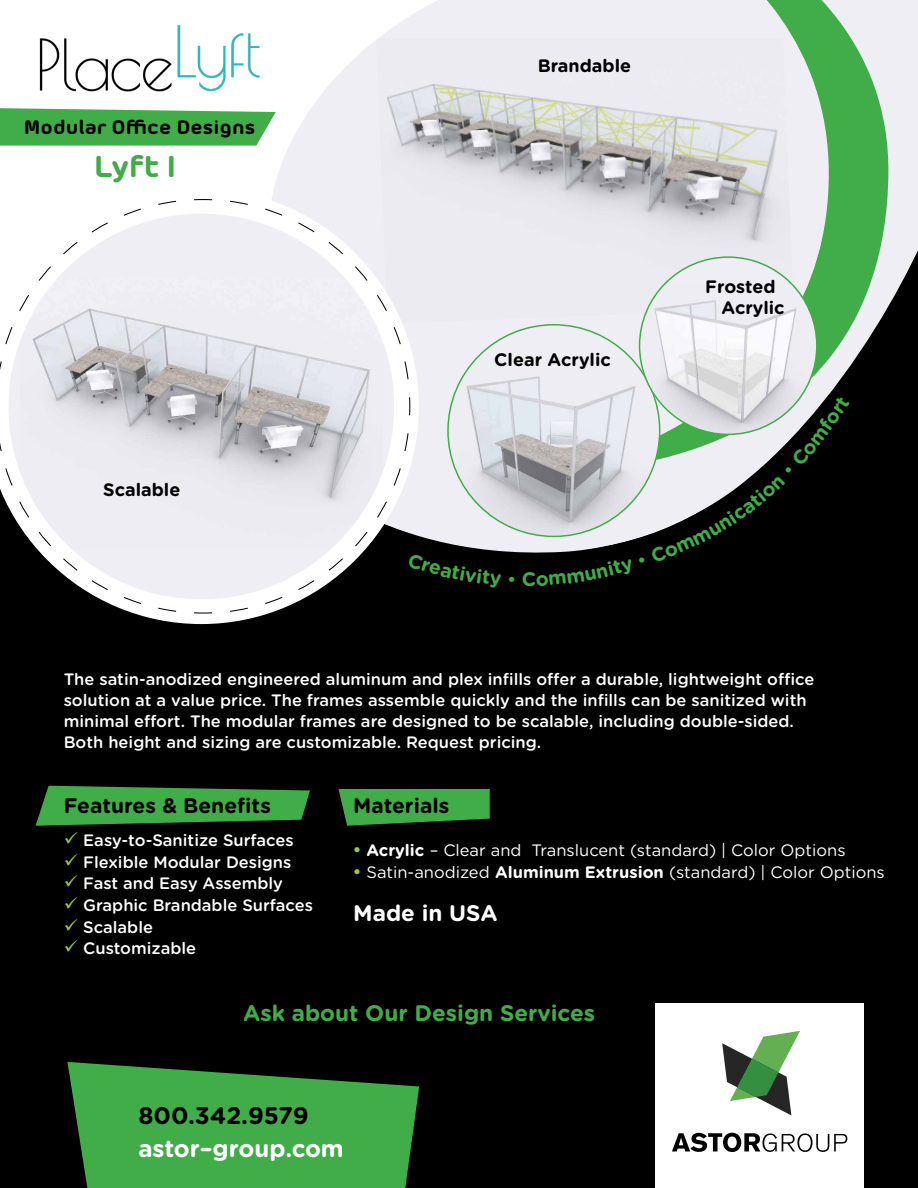
<style>
.page{position:relative;width:918px;height:1188px;background:#fff}
.page>*{position:absolute;margin:0;border:0;box-sizing:border-box;transform-origin:0 0}
.t1{font:900 30px "Morebi Rounded";color:#41ad49}
.t2{font:700 24px "Gotham Rounded";color:#fff}
.t3{font:700 24px "Gotham Rounded";color:#000}
.t4{font:700 22.5px "Gotham Rounded";color:#41ad49}
.t5{font:900 22.5px "Morebi Rounded";color:#000}
.t6{font:700 22.5px "Gotham Rounded";color:#fff}
.t7{font:700 21px "Gotham Rounded";color:#000}
.t8{font:900 19.5px "Morebi Rounded";color:#000}
.t9{font:700 19.5px "Gotham Rounded";color:#41ad49}
.t10{font:700 18px/21px "Gotham Rounded";color:#000}
.t11{font:500 16.5px/21px "Gotham Rounded";color:#fff}
.t12{font:16.5px "Gotham Rounded";color:#fff}
.s1{color:#9aca3c}
.s2{font-family:"Museo Sans 300";font-size:18px;color:#9aca3c}
.s3{font-weight:700}
</style>
<div class="page">
<svg style="left:280px;top:0;width:638px;height:169px;fill:#efeef4"></svg>
<img style="left:376px;top:38px;width:145px;height:131px">
<div style="left:0;top:169px;width:918px;height:1019px;background:#000"></div>
<svg style="left:521px;top:0;width:372px;height:483px;background:#bcccc0"></svg>
<div style="left:448px;top:325px;width:212px;height:211px;background:#efeef4;border-radius:50%"></div>
<img style="left:448px;top:357px;width:192px;height:179px">
<svg style="left:36px;top:786px;width:274px;height:40px;background:#368f3c"></svg>
<svg style="left:339px;top:789px;width:151px;height:37px;background:#38973f"></svg>
<svg style="left:0;top:189px;width:419px;height:435px"></svg>
<svg style="left:0;top:199px;width:411px;height:415px"></svg>
<div style="left:640px;top:257px;width:177px;height:177px;background:#efeef4;border-radius:50%"></div>
<img style="left:640px;top:284px;width:177px;height:111px">
<svg style="left:0;top:108px;width:276px;height:38px;background:#53b45a"></svg>
<img style="left:39px;top:25px;width:221px;height:67px">
<svg style="left:67px;top:1062px;width:352px;height:126px;background:#37933e"></svg>
<div style="left:656px;top:1004px;width:208px;height:184px;background:#fff"></div>
<svg style="left:672px;top:1133px;width:175px;height:19px"></svg>
<svg style="left:722px;top:1031px;width:78px;height:84px"></svg>
<svg style="left:229px;top:423px;width:272px;height:189px"></svg>
<svg style="left:509px;top:576px;width:5px;height:6px"></svg>
<svg style="left:536px;top:395px;width:314px;height:191px"></svg>
<p class="t8" style="left:24px;top:112px;width:233px">Modular Office Designs</p>
<h1 class="t1" style="left:94px;top:144px;width:84px">Lyft I</h1>
<p class="t10" style="left:103px;top:479px;width:79px">Scalable</p>
<p class="t10" style="left:538px;top:54px;width:95px">Brandable</p>
<p class="t10" style="left:494px;top:348px;width:118px">Clear Acrylic</p>
<p class="t9" style="left:522px;top:565px;width:16px">C</p>
<p class="t10" style="left:721px;top:275px;width:65px;text-indent:-16px">Frosted<br>Acrylic</p>
<p class="t11" style="left:64px;top:668px;width:752px">The satin-anodized engineered aluminum and plex infills offer a durable, lightweight office solution at a value price. The frames assemble quickly and the infills can be sanitized with minimal effort. The modular frames are designed to be scalable, including double-sided.<br>Both height and sizing are customizable. Request pricing.</p>
<p class="t7" style="left:64px;top:790px;width:209px">Features &amp; Benefits</p>
<p class="t11" style="left:64px;top:829px;width:231px"><span class="s1">✓</span> Easy-to-Sanitize Surfaces</p>
<p class="t11" style="left:64px;top:851px;width:229px"><span class="s1">✓</span> Flexible Modular Designs</p>
<p class="t11" style="left:64px;top:872px;width:221px"><span class="s1">✓</span> Fast and Easy Assembly</p>
<p class="t11" style="left:64px;top:894px;width:251px"><span class="s1">✓</span> Graphic Brandable Surfaces</p>
<p class="t11" style="left:64px;top:916px;width:91px"><span class="s1">✓</span> Scalable</p>
<p class="t11" style="left:64px;top:937px;width:134px"><span class="s1">✓</span> Customizable</p>
<p class="t7" style="left:353px;top:790px;width:98px">Materials</p>
<p class="t12" style="left:353px;top:839px;width:494px"><span class="s2">•</span> <span class="s3">Acrylic</span> – Clear and Translucent (standard) | Color Options</p>
<p class="t12" style="left:353px;top:861px;width:533px"><span class="s2">•</span> Satin-anodized <span class="s3">Aluminum Extrusion</span> (standard) | Color Options</p>
<h3 class="t6" style="left:353px;top:896px;width:146px">Made in USA</h3>
<h3 class="t4" style="left:243px;top:997px;width:354px">Ask about Our Design Services</h3>
<h2 class="t3" style="left:138px;top:1098px;width:172px">800.342.9579</h2>
<h2 class="t2" style="left:138px;top:1131px;width:207px">astor–group.com</h2>
<h3 class="t5" style="left:118px;top:1108px;width:234px">www. PlaceLyft.com</h3>
</div>
